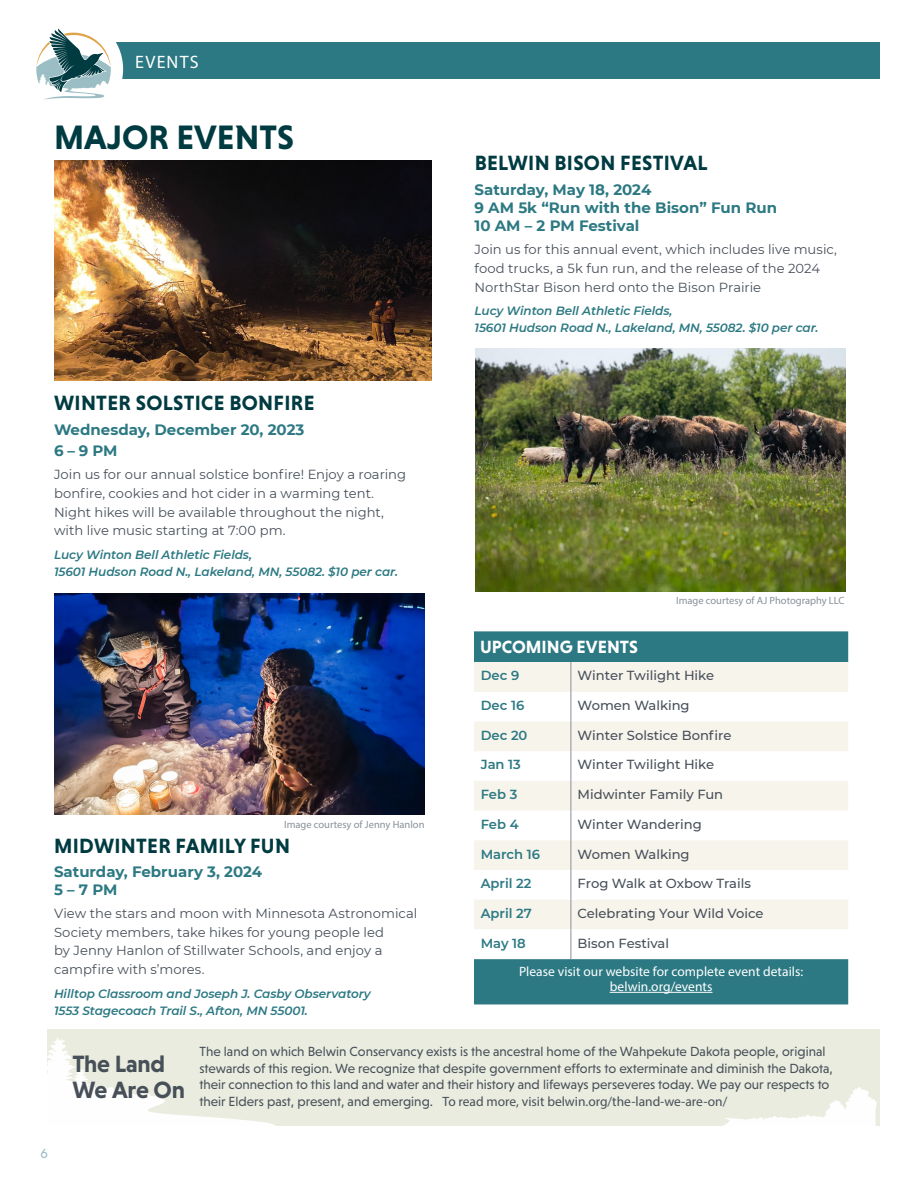
<style>
.page{position:relative;width:918px;height:1188px;background:#fff}
.page>*{position:absolute;margin:0;border:0;box-sizing:border-box;transform-origin:0 0}
.Headline_1{font:700 34.5px "Niveau Grotesk";color:#003b42}
.Subhead{font:700 24px "Niveau Grotesk";letter-spacing:-.01em;color:#474f59}
.Main_Calender_Event{font:700 21px "Niveau Grotesk";letter-spacing:.015em;color:#003b42}
.Calender_Date{font:700 18px "Niveau Grotesk";color:#fff}
.t1{font:18px "Myriad Pro";letter-spacing:.07em;color:#fff}
.Calender_Date-2{font:700 15px/18px "Montserrat";color:#2c7983}
.Body_1a{font:13.5px/16.5px "Niveau Grotesk";color:#474f59}
.t2{font:13.5px/15px "Myriad Pro";letter-spacing:.005em;color:#fff;text-align:center}
.t3{font:13.5px "Niveau Grotesk";color:#9bbdc4}
.Body_Copy{font:13.2px/18.8px "Montserrat";color:#474f59}
.Calender_Date-3{font:500 13.2px "Montserrat";color:#474f59}
.Calender_Date-4{font:600 13.2px "Montserrat";color:#2c7983}
.Calendar_event_details{font:italic 600 12px/16.8px "Montserrat";letter-spacing:-.005em;color:#2c7983}
.Photo_credit{font:10.5px "Myriad Pro";color:#889099}
.s1{font-family:"Myriad Pro"}
</style>
<div class="page">
<div style="left:83px;top:43px;width:796px;height:36px;background:#2c7983"></div>
<div style="left:15px;top:15px;width:108px;height:108px;background:#fff;border-radius:50%"></div>
<svg style="left:36px;top:28px;width:75px;height:72px"></svg>
<img style="left:54px;top:160px;width:377px;height:221px">
<img style="left:54px;top:594px;width:370px;height:221px">
<img style="left:475px;top:349px;width:371px;height:243px">
<div style="left:47px;top:1030px;width:832px;height:96px;background:#e9ecde"></div>
<svg style="left:47px;top:1038px;width:229px;height:88px"></svg>
<svg style="left:723px;top:1087px;width:154px;height:39px"></svg>
<svg style="left:474px;top:631px;width:374px;height:373px;fill:#2c7983"></svg>
<div style="left:474px;top:662px;width:374px;height:30px;background:#f7f4ec"></div>
<svg style="left:474px;top:722px;width:374px;height:178px;fill:#faf8f3"></svg>
<hr style="left:571px;top:662px;width:1px;height:30px;background:#889099">
<hr style="left:571px;top:692px;width:1px;height:30px;background:#889099">
<hr style="left:571px;top:721px;width:1px;height:30px;background:#889099">
<hr style="left:571px;top:751px;width:1px;height:30px;background:#889099">
<hr style="left:571px;top:781px;width:1px;height:30px;background:#889099">
<svg style="left:571px;top:811px;width:1px;height:29px"></svg>
<hr style="left:571px;top:840px;width:1px;height:30px;background:#889099">
<hr style="left:571px;top:870px;width:1px;height:30px;background:#889099">
<svg style="left:474px;top:900px;width:374px;height:59px"></svg>
<hr style="left:571px;top:929px;width:1px;height:30px;background:#889099">
<hr style="left:610px;top:992px;width:102px;height:1px;background:#fff">
<p class="t1" style="left:135px;top:51px;width:65px">EVENTS</p>
<p class="Headline_1" style="left:54px;top:117px;width:242px">MAJOR EVENTS</p>
<p class="Main_Calender_Event" style="left:54px;top:391px;width:262px">WINTER SOLSTICE BONFIRE</p>
<p class="Calender_Date-2" style="left:54px;top:418px;width:252px;line-height:21px">Wednesday, December 20, 2023<br>6 – 9 PM</p>
<p class="Body_Copy" style="left:54px;top:465px;width:354px">Join us for our annual solstice bonfire! Enjoy a roaring bonfire, cookies and hot cider in a warming tent.<br>Night hikes will be available throughout the night, with live music starting at 7:00 pm.</p>
<p class="Calendar_event_details" style="left:54px;top:546px;width:345px">Lucy Winton Bell Athletic Fields,<br>15601 Hudson Road N., Lakeland, MN, 55082. $10 per car.</p>
<p class="Photo_credit" style="left:284px;top:818px;width:142px">Image courtesy of Jenny Hanlon</p>
<p class="Main_Calender_Event" style="left:54px;top:834px;width:237px">MIDWINTER FAMILY FUN</p>
<p class="Calender_Date-2" style="left:54px;top:863px;width:210px;line-height:17.4px">Saturday, February 3, 2024<br>5 – 7 PM</p>
<p class="Body_Copy" style="left:54px;top:903px;width:365px">View the stars and moon with Minnesota Astronomical Society members, take hikes for young people led<br>by Jenny Hanlon of Stillwater Schools, and enjoy a campfire with s’mores.</p>
<p class="Calendar_event_details" style="left:54px;top:985px;width:318px">Hilltop Classroom and Joseph J. Casby Observatory</p>
<p class="Calendar_event_details" style="left:54px;top:1001px;width:255px">1553 Stagecoach Trail S., Afton, MN 55001.</p>
<p class="Main_Calender_Event" style="left:475px;top:151px;width:234px">BELWIN BISON FESTIVAL</p>
<p class="Calender_Date-2" style="left:475px;top:180px;width:304px">Saturday, May 18, 2024<br>9 AM 5k “Run with the Bison” Fun Run<br>10 AM – 2 PM Festival</p>
<p class="Body_Copy" style="left:475px;top:240px;width:364px">Join us for this annual event, which includes live music, food trucks, a 5k fun run, and the release of the 2024<br>NorthStar Bison herd onto the Bison Prairie</p>
<p class="Calendar_event_details" style="left:475px;top:302px;width:345px">Lucy Winton Bell Athletic Fields,<br>15601 Hudson Road N., Lakeland, MN, 55082. $10 per car.</p>
<p class="Photo_credit" style="left:676px;top:594px;width:170px">Image courtesy of AJ Photography LLC</p>
<p class="Calender_Date" style="left:480px;top:637px;width:160px">UPCOMING EVENTS</p>
<p class="Calender_Date-4" style="left:481px;top:666px;width:40px">Dec 9</p>
<p class="Calender_Date-3" style="left:578px;top:666px;width:138px">Winter Twilight Hike</p>
<p class="Calender_Date-4" style="left:481px;top:696px;width:45px">Dec 16</p>
<p class="Calender_Date-3" style="left:578px;top:696px;width:114px">Women Walking</p>
<p class="Calender_Date-4" style="left:481px;top:726px;width:48px">Dec 20</p>
<p class="Calender_Date-3" style="left:578px;top:726px;width:155px">Winter Solstice Bonfire</p>
<p class="Calender_Date-4" style="left:481px;top:755px;width:42px">Jan 13</p>
<p class="Calender_Date-3" style="left:578px;top:756px;width:138px">Winter Twilight Hike</p>
<p class="Calender_Date-4" style="left:481px;top:785px;width:38px">Feb 3</p>
<p class="Calender_Date-3" style="left:578px;top:785px;width:147px">Midwinter Family Fun</p>
<p class="Calender_Date-4" style="left:481px;top:815px;width:39px">Feb 4</p>
<p class="Calender_Date-3" style="left:578px;top:815px;width:126px">Winter Wandering</p>
<p class="Calender_Date-4" style="left:481px;top:844px;width:61px">March 16</p>
<p class="Calender_Date-3" style="left:578px;top:845px;width:114px">Women Walking</p>
<p class="Calender_Date-4" style="left:481px;top:874px;width:52px">April 22</p>
<p class="Calender_Date-3" style="left:578px;top:874px;width:175px">Frog Walk at Oxbow Trails</p>
<p class="Calender_Date-4" style="left:481px;top:904px;width:53px">April 27</p>
<p class="Calender_Date-3" style="left:578px;top:904px;width:187px">Celebrating Your Wild Voice</p>
<p class="Calender_Date-4" style="left:481px;top:934px;width:47px">May 18</p>
<p class="Calender_Date-3" style="left:578px;top:934px;width:93px">Bison Festival</p>
<p class="t2" style="left:519px;top:964px;width:286px">Please visit our website for complete event details: belwin.org/events</p>
<p class="t3" style="left:40px;top:1146px;width:9px">6</p>
<p class="Subhead" style="left:72px;top:1050px;width:94px">The Land</p>
<p class="Subhead" style="left:72px;top:1076px;width:114px">We Are On</p>
<p class="Body_1a" style="left:199px;top:1043px;width:635px">The land on which Belwin Conservancy exists is the ancestral home of the Wahpekute Dakota people, original stewards of this region. We recognize that despite government efforts to exterminate and diminish the Dakota, their connection to this land and water and their history and lifeways perseveres today. We pay our respects to their Elders past, present, and emerging. <span class="s1">To read more, visit belwin.org/the-land-we-are-on/</span></p>
</div>
